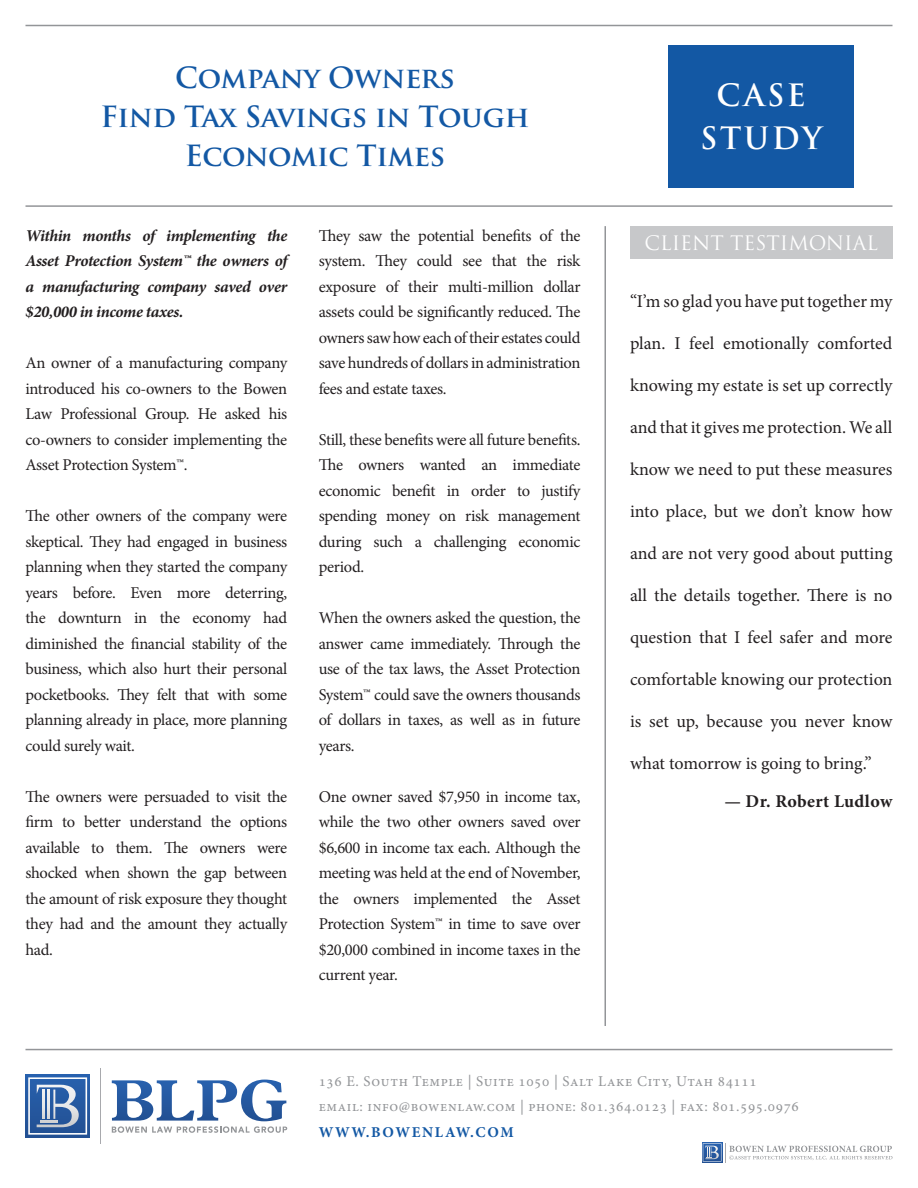
<style>
.page{position:relative;width:918px;height:1188px;background:#fff}
.page>*{position:absolute;margin:0;border:0;box-sizing:border-box;transform-origin:0 0}
.t1{font:700 30px/43.2px "Trajan Pro";letter-spacing:.08em;color:#fff;text-align:center}
.t2{font:700 28.5px "Trajan Pro";letter-spacing:-.01em;color:#1358a4}
.t3{font:19.35px "Trajan Pro";color:#fff}
.t4{font:18px "Minion Pro";letter-spacing:-.005em;color:#231f20}
.t5{font:700 18px "Minion Pro";letter-spacing:.02em;color:#231f20}
.t6{font:16.5px/25.5px "Minion Pro";letter-spacing:-.02em;color:#231f20;text-align:justify}
.t7{font:italic 700 16.5px/25.5px "Minion Pro";letter-spacing:-.025em;color:#231f20;text-align:justify}
.t8{font:15px/25.5px "Minion Pro";letter-spacing:.04em;color:#939598}
.t9{font:700 15px "Minion Pro";letter-spacing:.11em;color:#1358a4}
</style>
<div class="page">
<hr style="left:604px;top:226px;width:2px;height:800px;background:#939598">
<hr style="left:26px;top:1049px;width:866px;height:1px;background:#939598">
<hr style="left:26px;top:25px;width:866px;height:1px;background:#939598">
<hr style="left:26px;top:205px;width:866px;height:2px;background:#939598">
<div style="left:26px;top:1075px;width:64px;height:62px;background:linear-gradient(to bottom,#2861ae,#225093)"></div>
<svg style="left:28px;top:1077px;width:59px;height:58px;background:#6588b9"></svg>
<hr style="left:100px;top:1068px;width:1px;height:76px;background:#a8a9ad">
<svg style="left:112px;top:1080px;width:175px;height:53px"></svg>
<svg style="left:702px;top:1143px;width:1px;height:19px"></svg>
<svg style="left:703px;top:1143px;width:190px;height:19px"></svg>
<div style="left:630px;top:226px;width:262px;height:33px;background:#c7c8ca"></div>
<div style="left:669px;top:45px;width:185px;height:142px;background:#1358a4"></div>
<p class="t2" style="left:175px;top:60px;width:281px">Company Owners</p>
<p class="t2" style="left:101px;top:99px;width:430px">Find Tax Savings in Tough</p>
<p class="t2" style="left:185px;top:138px;width:262px">Economic Times</p>
<p class="t7" style="left:26px;top:223px;width:263px">Within months of implementing the Asset Protection System™ the owners of a manufacturing company saved over $20,000 in income taxes.</p>
<p class="t6" style="left:26px;top:350px;width:263px">An owner of a manufacturing company introduced his co-owners to the Bowen Law Professional Group. He asked his co-owners to consider implementing the Asset Protection System™.</p>
<p class="t6" style="left:26px;top:503px;width:263px">The other owners of the company were skeptical. They had engaged in business planning when they started the company years before. Even more deterring, the downturn in the economy had diminished the financial stability of the business, which also hurt their personal pocketbooks. They felt that with some planning already in place, more planning could surely wait.</p>
<p class="t6" style="left:26px;top:784px;width:263px">The owners were persuaded to visit the firm to better understand the options available to them. The owners were shocked when shown the gap between the amount of risk exposure they thought they had and the amount they actually had.</p>
<p class="t6" style="left:319px;top:223px;width:263px">They saw the potential benefits of the system. They could see that the risk exposure of their multi-million dollar assets could be significantly reduced. The owners saw how each of their estates could save hundreds of dollars in administration fees and estate taxes.</p>
<p class="t6" style="left:319px;top:427px;width:263px">Still, these benefits were all future benefits.<br>The owners wanted an immediate economic benefit in order to justify spending money on risk management during such a challenging economic period.</p>
<p class="t6" style="left:319px;top:605px;width:263px">When the owners asked the question, the answer came immediately. Through the use of the tax laws, the Asset Protection System™ could save the owners thousands of dollars in taxes, as well as in future years.</p>
<p class="t6" style="left:319px;top:784px;width:263px">One owner saved $7,950 in income tax, while the two other owners saved over $6,600 in income tax each. Although the meeting was held at the end of November, the owners implemented the Asset Protection System™ in time to save over $20,000 combined in income taxes in the current year.</p>
<p class="t1" style="left:700px;top:74px;width:124px">CASE<br>STUDY</p>
<p class="t3" style="left:645px;top:231px;width:235px">CLIENT TESTIMONIAL</p>
<p class="t4" style="left:630px;top:290px;width:264px">“I’m so glad you have put together my</p>
<p class="t4" style="left:630px;top:332px;width:264px">plan. I feel emotionally comforted</p>
<p class="t4" style="left:630px;top:374px;width:264px">knowing my estate is set up correctly</p>
<p class="t4" style="left:630px;top:416px;width:264px">and that it gives me protection. We all</p>
<p class="t4" style="left:630px;top:458px;width:264px">know we need to put these measures</p>
<p class="t4" style="left:630px;top:500px;width:264px">into place, but we don’t know how</p>
<p class="t4" style="left:630px;top:542px;width:264px">and are not very good about putting</p>
<p class="t4" style="left:630px;top:584px;width:264px">all the details together. There is no</p>
<p class="t4" style="left:630px;top:626px;width:264px">question that I feel safer and more</p>
<p class="t4" style="left:630px;top:668px;width:264px">comfortable knowing our protection</p>
<p class="t4" style="left:630px;top:710px;width:264px">is set up, because you never know</p>
<p class="t4" style="left:630px;top:752px;width:243px">what tomorrow is going to bring.”</p>
<p class="t5" style="left:724px;top:788px;width:170px">— Dr. Robert Ludlow</p>
<p class="t8" style="left:319px;top:1069px;width:482px">136 E. South Temple | Suite 1050 | Salt Lake City, Utah 84111 email: info@bowenlaw.com | phone: 801.364.0123 | fax: 801.595.0976</p>
<p class="t9" style="left:319px;top:1122px;width:196px">WWW.BOWENLAW.COM</p>
</div>
